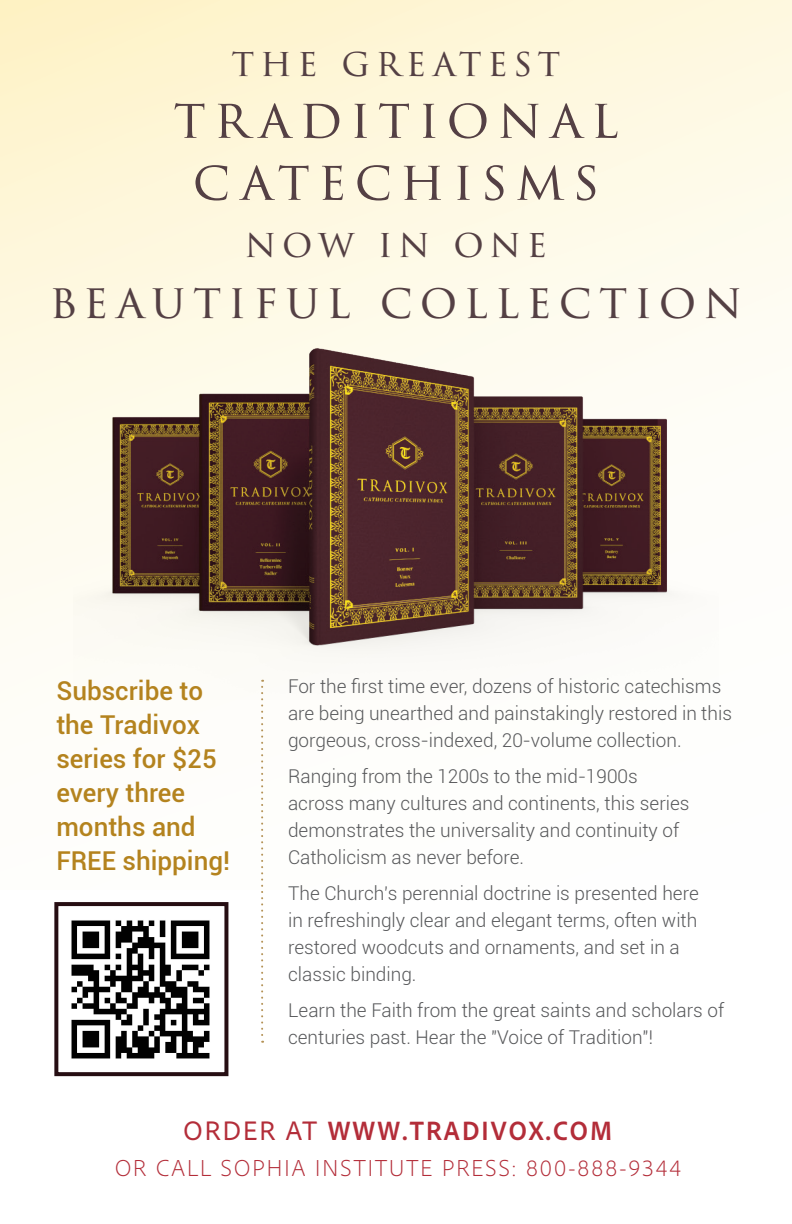
<style>
.page{position:relative;width:792px;height:1224px;background:#fff}
.page>*{position:absolute;margin:0;border:0;box-sizing:border-box;transform-origin:0 0}
.t1{font:53.2px/62px "Trajan Pro 3";letter-spacing:.145em;color:#544044;text-align:center}
.t2{font:46.4px "Trajan Pro 3";letter-spacing:.15em;color:#544044}
.t3{font:37.6px "Trajan Pro 3";letter-spacing:.15em;color:#544044}
.t4{font:700 semi-condensed 28px "Adobe Clean";letter-spacing:.075em;color:#b32d39}
.t5{font:500 26px/34px "Roboto";color:#b4831e}
.t6{font:300 24px "Adobe Clean";letter-spacing:.09em;color:#b32d39}
.t7{font:300 19px/27px "Roboto";color:#57585a}
.s1{font-weight:400;font-stretch:normal}
</style>
<div class="page">
<div style="left:0;top:0;width:792px;height:890px;background:linear-gradient(to bottom,#fef6d8,#feffff)"></div>
<img style="left:73px;top:336px;width:646px;height:363px">
<svg style="left:261px;top:680px;width:2px;height:363px"></svg>
<div style="left:54px;top:902px;width:174px;height:174px;border:4px solid #260e13"></div>
<img style="left:71px;top:920px;width:139px;height:139px">
<h3 class="t3" style="left:232px;top:36px;width:330px">THE GREATEST</h3>
<h1 class="t1" style="left:173px;top:90px;width:447px">TRADITIONAL<br>CATECHISMS</h1>
<h3 class="t3" style="left:245px;top:218px;width:304px">NOW IN ONE</h3>
<h2 class="t2" style="left:49px;top:269px;width:695px">BEAUTIFUL COLLECTION</h2>
<h3 class="t5" style="left:56px;top:673px;width:175px">Subscribe to the Tradivox series for $25 every three months and<br>FREE shipping!</h3>
<p class="t7" style="left:288px;top:672px;width:445px">For the first time ever, dozens of historic catechisms are being unearthed and painstakingly restored in this gorgeous, cross-indexed, 20-volume collection.</p>
<p class="t7" style="left:288px;top:762px;width:403px">Ranging from the 1200s to the mid-1900s across many cultures and continents, this series demonstrates the universality and continuity of Catholicism as never before.</p>
<p class="t7" style="left:288px;top:879px;width:412px">The Church's perennial doctrine is presented here in refreshingly clear and elegant terms, often with restored woodcuts and ornaments, and set in a classic binding.</p>
<p class="t7" style="left:288px;top:996px;width:438px">Learn the Faith from the great saints and scholars of centuries past. Hear the "Voice of Tradition"!</p>
<h3 class="t4" style="left:184px;top:1113px;width:430px"><span class="s1">ORDER AT</span> WWW.TRADIVOX.COM</h3>
<p class="t6" style="left:115px;top:1153px;width:567px">OR CALL SOPHIA INSTITUTE PRESS: 800-888-9344</p>
</div>
